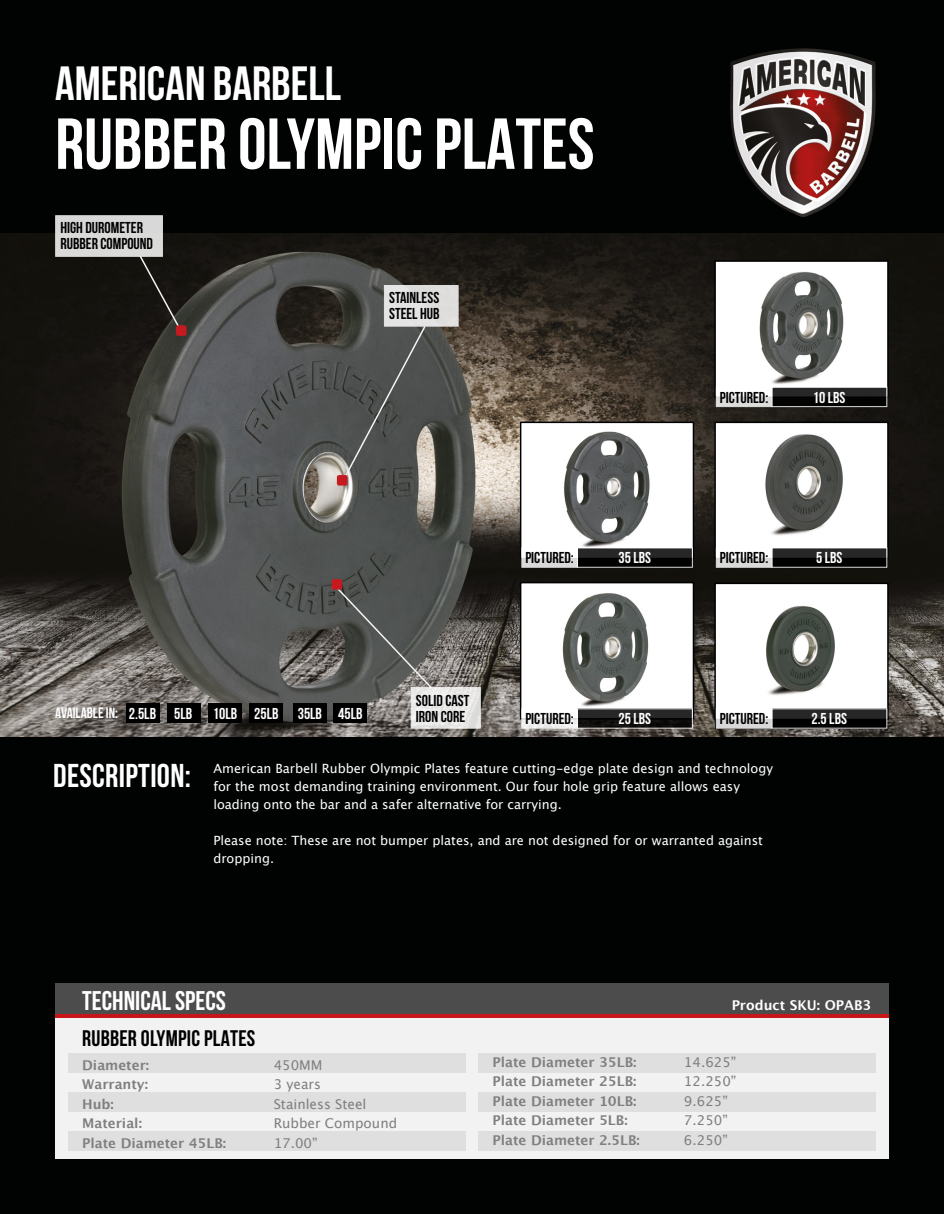
<style>
.page{position:relative;width:944px;height:1214px;background:#010202}
.page>*{position:absolute;margin:0;border:0;box-sizing:border-box;transform-origin:0 0}
.t1{font:700 72px "Bebas Neue";color:#fff}
.t2{font:700 48px "Bebas Neue";color:#fff}
.t3{font:700 33px "Bebas Neue";letter-spacing:.01em;color:#fff}
.t4{font:700 27px "Bebas Neue";color:#fff}
.t5{font:700 22.5px "Bebas Neue";letter-spacing:.01em;color:#000}
.t6{font:700 15.75px/15.8px "Bebas Neue";color:#000}
.t7{font:700 15.75px "Bebas Neue";color:#fff}
.t8{font:700 15px "Bebas Neue";color:#fff}
.t9{font:700 13.5px "Lucida Grande";color:#7f7f80}
.t10{font:13.5px "Lucida Grande";color:#7f7f80}
.t11{font:700 13.5px "Lucida Grande";color:#fff}
.t12{font:12.75px/18px "Lucida Grande";color:#fff}
.s1{font-size:15.75px}
</style>
<div class="page">
<div style="left:55px;top:983px;width:833px;height:31px;background:#4d4c4c"></div>
<div style="left:55px;top:1017px;width:833px;height:141px;background:#f2f2f2"></div>
<hr style="left:55px;top:1014px;width:833px;height:4px;background:#c81517">
<div style="left:68px;top:1052px;width:398px;height:20px;background:#dfdfdf"></div>
<div style="left:68px;top:1091px;width:398px;height:20px;background:#dfdfdf"></div>
<div style="left:68px;top:1130px;width:398px;height:20px;background:#dfdfdf"></div>
<div style="left:478px;top:1052px;width:398px;height:20px;background:#dfdfdf"></div>
<div style="left:478px;top:1091px;width:398px;height:20px;background:#dfdfdf"></div>
<div style="left:478px;top:1130px;width:398px;height:20px;background:#dfdfdf"></div>
<img style="left:0;top:234px;width:944px;height:502px">
<img style="left:730px;top:48px;width:76px;height:129px">
<svg style="left:335px;top:585px;width:98px;height:105px;background:#575956"></svg>
<div style="left:331px;top:579px;width:11px;height:10px;background:#c61a21;border-radius:2px"></div>
<div style="left:411px;top:687px;width:69px;height:41px;background:linear-gradient(to right,#efeeee,#e6e5e4);border:1px solid #fff"></div>
<svg style="left:343px;top:324px;width:84px;height:155px;background:#565856"></svg>
<div style="left:337px;top:475px;width:10px;height:10px;background:#c61a21;border-radius:2px"></div>
<div style="left:384px;top:285px;width:74px;height:41px;background:#e2e2e1"></div>
<svg style="left:138px;top:254px;width:45px;height:78px;background:#201e1a"></svg>
<div style="left:176px;top:325px;width:10px;height:11px;background:#c61a21;border-radius:2px"></div>
<div style="left:55px;top:215px;width:108px;height:42px;background:#dadad9;border:1px solid #fff"></div>
<img style="left:717px;top:263px;width:168px;height:124px">
<div style="left:714px;top:260px;width:174px;height:138px;border:2px solid #000"></div>
<svg style="left:773px;top:389px;width:112px;height:16px"></svg>
<div style="left:771px;top:387px;width:116px;height:20px;border:1px solid #fff"></div>
<svg style="left:716px;top:387px;width:56px;height:20px"></svg>
<div style="left:520px;top:582px;width:173px;height:137px;background:#fff"></div>
<img style="left:562px;top:593px;width:87px;height:114px">
<div style="left:520px;top:582px;width:174px;height:137px;border:2px solid #000"></div>
<svg style="left:579px;top:710px;width:111px;height:16px;fill:#212020"></svg>
<svg style="left:521px;top:708px;width:56px;height:20px"></svg>
<img style="left:717px;top:424px;width:168px;height:123px">
<div style="left:714px;top:421px;width:174px;height:138px;border:2px solid #000"></div>
<svg style="left:773px;top:549px;width:112px;height:16px;fill:#232323"></svg>
<div style="left:771px;top:547px;width:116px;height:20px;border:1px solid #fff"></div>
<svg style="left:716px;top:547px;width:56px;height:20px"></svg>
<div style="left:520px;top:422px;width:173px;height:136px;background:#fff"></div>
<img style="left:564px;top:431px;width:86px;height:116px">
<div style="left:520px;top:421px;width:174px;height:138px;border:2px solid #000"></div>
<svg style="left:579px;top:549px;width:111px;height:16px;fill:#232323"></svg>
<div style="left:577px;top:547px;width:115px;height:20px;border:1px solid #fff"></div>
<svg style="left:521px;top:547px;width:56px;height:20px"></svg>
<img style="left:717px;top:585px;width:168px;height:123px">
<div style="left:714px;top:582px;width:174px;height:138px;border:2px solid #000"></div>
<svg style="left:773px;top:710px;width:112px;height:16px;fill:#232323"></svg>
<svg style="left:716px;top:708px;width:56px;height:20px"></svg>
<div style="left:168px;top:703px;width:33px;height:19px;background:#000"></div>
<div style="left:208px;top:703px;width:33px;height:19px;background:#000"></div>
<div style="left:250px;top:703px;width:33px;height:19px;background:#000"></div>
<div style="left:293px;top:703px;width:33px;height:19px;background:#000"></div>
<div style="left:334px;top:703px;width:33px;height:19px;background:#000"></div>
<div style="left:126px;top:703px;width:34px;height:19px;background:#000"></div>
<h2 class="t2" style="left:55px;top:57px;width:287px">AMERICAN BARBELL</h2>
<h1 class="t1" style="left:55px;top:104px;width:540px">RUBBER OLYMPIC PLATES</h1>
<p class="t6" style="left:60px;top:220px;width:94px">HIGH DUROMETER<br>RUBBER COMPOUND</p>
<p class="t6" style="left:389px;top:290px;width:52px">STAINLESS<br>STEEL HUB</p>
<p class="t6" style="left:719px;top:389px;width:50px">PICTURED:</p>
<p class="t7" style="left:812px;top:388px;width:34px">10 LBS</p>
<p class="t6" style="left:525px;top:549px;width:50px">PICTURED:</p>
<p class="t7" style="left:618px;top:549px;width:34px">35 LBS</p>
<p class="t6" style="left:719px;top:549px;width:50px">PICTURED:</p>
<p class="t7" style="left:816px;top:549px;width:28px">5 LBS</p>
<p class="t6" style="left:416px;top:692px;width:55px">SOLID CAST<br>IRON CORE</p>
<p class="t8" style="left:55px;top:705px;width:138px">AVAILABLE IN: <span class="s1">2.5LB 5LB</span></p>
<p class="t7" style="left:213px;top:704px;width:151px">10LB 25LB 35LB 45LB</p>
<p class="t6" style="left:719px;top:710px;width:50px">PICTURED:</p>
<p class="t7" style="left:811px;top:710px;width:37px">2.5 LBS</p>
<p class="t12" style="left:213px;top:760px;width:561px">American Barbell Rubber Olympic Plates feature cutting-edge plate design and technology for the most demanding training environment. Our four hole grip feature allows easy loading onto the bar and a safer alternative for carrying.</p>
<p class="t12" style="left:213px;top:832px;width:551px">Please note: These are not bumper plates, and are not designed for or warranted against dropping.</p>
<p class="t6" style="left:525px;top:710px;width:50px">PICTURED:</p>
<p class="t7" style="left:618px;top:710px;width:34px">25 LBS</p>
<h3 class="t3" style="left:53px;top:757px;width:139px">DESCRIPTION:</h3>
<h3 class="t4" style="left:82px;top:985px;width:145px">TECHNICAL SPECS</h3>
<p class="t11" style="left:731px;top:993px;width:141px">Product SKU: OPAB3</p>
<h3 class="t5" style="left:82px;top:1025px;width:174px">RUBBER OLYMPIC PLATES</h3>
<p class="t9" style="left:82px;top:1053px;width:68px">Diameter:</p>
<p class="t10" style="left:274px;top:1057px;width:50px">450MM</p>
<p class="t9" style="left:82px;top:1073px;width:67px">Warranty:</p>
<p class="t10" style="left:274px;top:1076px;width:49px">3 years</p>
<p class="t9" style="left:82px;top:1092px;width:33px">Hub:</p>
<p class="t10" style="left:274px;top:1096px;width:94px">Stainless Steel</p>
<p class="t9" style="left:82px;top:1112px;width:61px">Material:</p>
<p class="t10" style="left:274px;top:1115px;width:125px">Rubber Compound</p>
<p class="t9" style="left:82px;top:1131px;width:145px">Plate Diameter 45LB:</p>
<p class="t10" style="left:274px;top:1135px;width:45px">17.00”</p>
<p class="t9" style="left:492px;top:1050px;width:145px">Plate Diameter 35LB:</p>
<p class="t10" style="left:684px;top:1054px;width:54px">14.625”</p>
<p class="t9" style="left:492px;top:1070px;width:145px">Plate Diameter 25LB:</p>
<p class="t10" style="left:684px;top:1073px;width:54px">12.250”</p>
<p class="t9" style="left:492px;top:1089px;width:145px">Plate Diameter 10LB:</p>
<p class="t10" style="left:684px;top:1093px;width:45px">9.625”</p>
<p class="t9" style="left:492px;top:1109px;width:137px">Plate Diameter 5LB:</p>
<p class="t10" style="left:684px;top:1112px;width:45px">7.250”</p>
<p class="t9" style="left:492px;top:1128px;width:149px">Plate Diameter 2.5LB:</p>
<p class="t10" style="left:684px;top:1132px;width:45px">6.250”</p>
</div>
